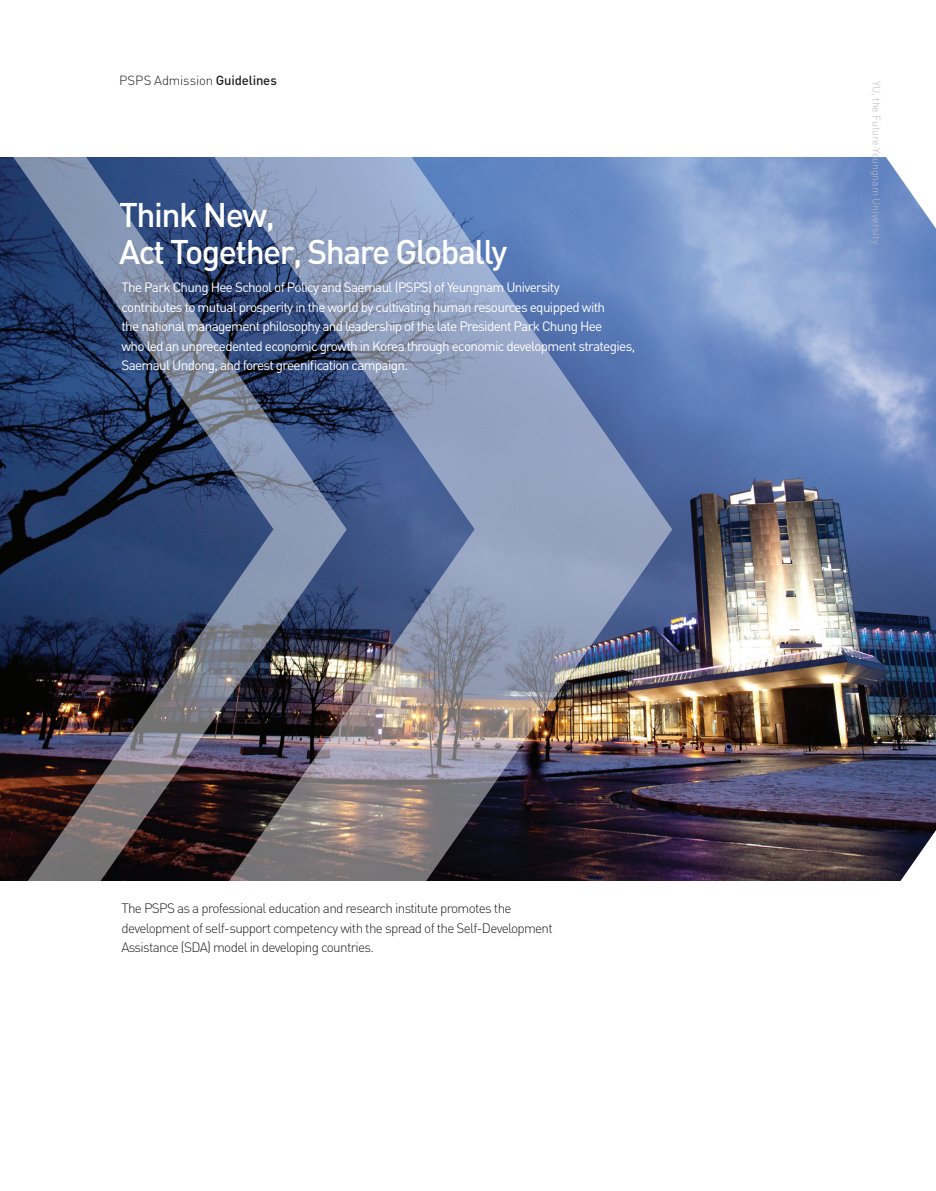
<style>
.page{position:relative;width:936px;height:1191px;background:#fff}
.page>*{position:absolute;margin:0;border:0;box-sizing:border-box;transform-origin:0 0}
.t1{font:500 33.75px "DIN";letter-spacing:-.045em;color:#fff}
.t2{font:13.5px "DIN";letter-spacing:-.05em;color:#fff}
.t3{font:300 13.5px "DIN";letter-spacing:-.05em;color:#231f20}
.t4{font:300 13.05px "DIN";letter-spacing:-.01em;color:#231f20}
.t5{font:300 10.5px "DIN";letter-spacing:-.005em;color:#bcbdc0}
.s1{font-weight:500}
</style>
<div class="page">
<img style="left:0;top:158px;width:797px;height:722px">
<img style="left:347px;top:157px;width:325px;height:724px">
<img style="left:8px;top:157px;width:339px;height:724px">
<img style="left:797px;top:157px;width:138px;height:724px">
<p class="t4" style="left:119px;top:72px;width:159px">PSPS Admission <span class="s1">Guidelines</span></p>
<p class="t1" style="left:119px;top:193px;width:157px">Think New,</p>
<p class="t1" style="left:119px;top:230px;width:389px">Act Together, Share Globally</p>
<p class="t2" style="left:121px;top:279px;width:440px">The Park Chung Hee School of Policy and Saemaul (PSPS) of Yeungnam University</p>
<p class="t2" style="left:121px;top:299px;width:485px">contributes to mutual prosperity in the world by cultivating human resources equipped with</p>
<p class="t2" style="left:121px;top:318px;width:482px">the national management philosophy and leadership of the late President Park Chung Hee</p>
<p class="t2" style="left:121px;top:338px;width:515px">who led an unprecedented economic growth in Korea through economic development strategies,</p>
<p class="t2" style="left:121px;top:357px;width:288px">Saemaul Undong, and forest greenification campaign.</p>
<p class="t3" style="left:121px;top:900px;width:391px">The PSPS as a professional education and research institute promotes the</p>
<p class="t3" style="left:121px;top:919px;width:433px">development of self-support competency with the spread of the Self-Development</p>
<p class="t3" style="left:121px;top:939px;width:254px">Assistance (SDA) model in developing countries.</p>
<p class="t5" style="left:882px;top:81px;width:165px;rotate:90deg">YU, the Future Yeungnam University</p>
</div>
